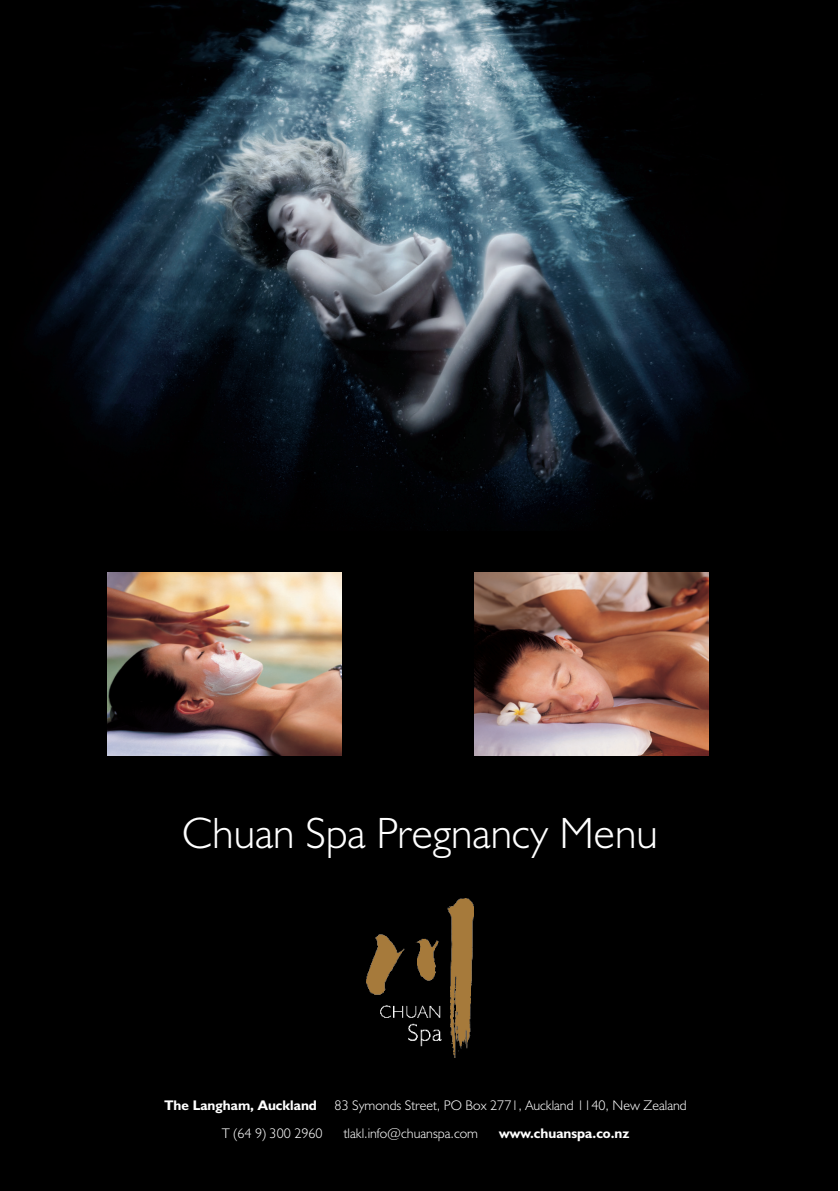
<style>
.page{position:relative;width:840px;height:1191px;background:#fff}
.page>*{position:absolute;margin:0;border:0;box-sizing:border-box;transform-origin:0 0}
.t1{font:300 44px "Humanist 521 BT";color:#fff}
.t2{font:300 14px "Humanist 521 BT";color:#fff}
.t3{font:700 14px "Humanist 521 BT";color:#fff}
</style>
<div class="page">
<div style="left:0;top:0;width:837px;height:1191px;background:#000"></div>
<img style="left:0;top:0;width:827px;height:530px">
<img style="left:366px;top:899px;width:107px;height:158px">
<img style="left:474px;top:572px;width:234px;height:184px">
<img style="left:108px;top:573px;width:233px;height:183px">
<p class="t1" style="left:182px;top:806px;width:476px">Chuan Spa Pregnancy Menu</p>
<p class="t3" style="left:164px;top:1096px;width:154px">The Langham, Auckland</p>
<p class="t2" style="left:334px;top:1096px;width:353px">83 Symonds Street, PO Box 2771, Auckland 1140, New Zealand</p>
<p class="t2" style="left:222px;top:1124px;width:102px">T (64 9) 300 2960</p>
<p class="t2" style="left:344px;top:1124px;width:135px">tlakl.info@chuanspa.com</p>
<p class="t3" style="left:499px;top:1124px;width:132px">www.chuanspa.co.nz</p>
</div>
